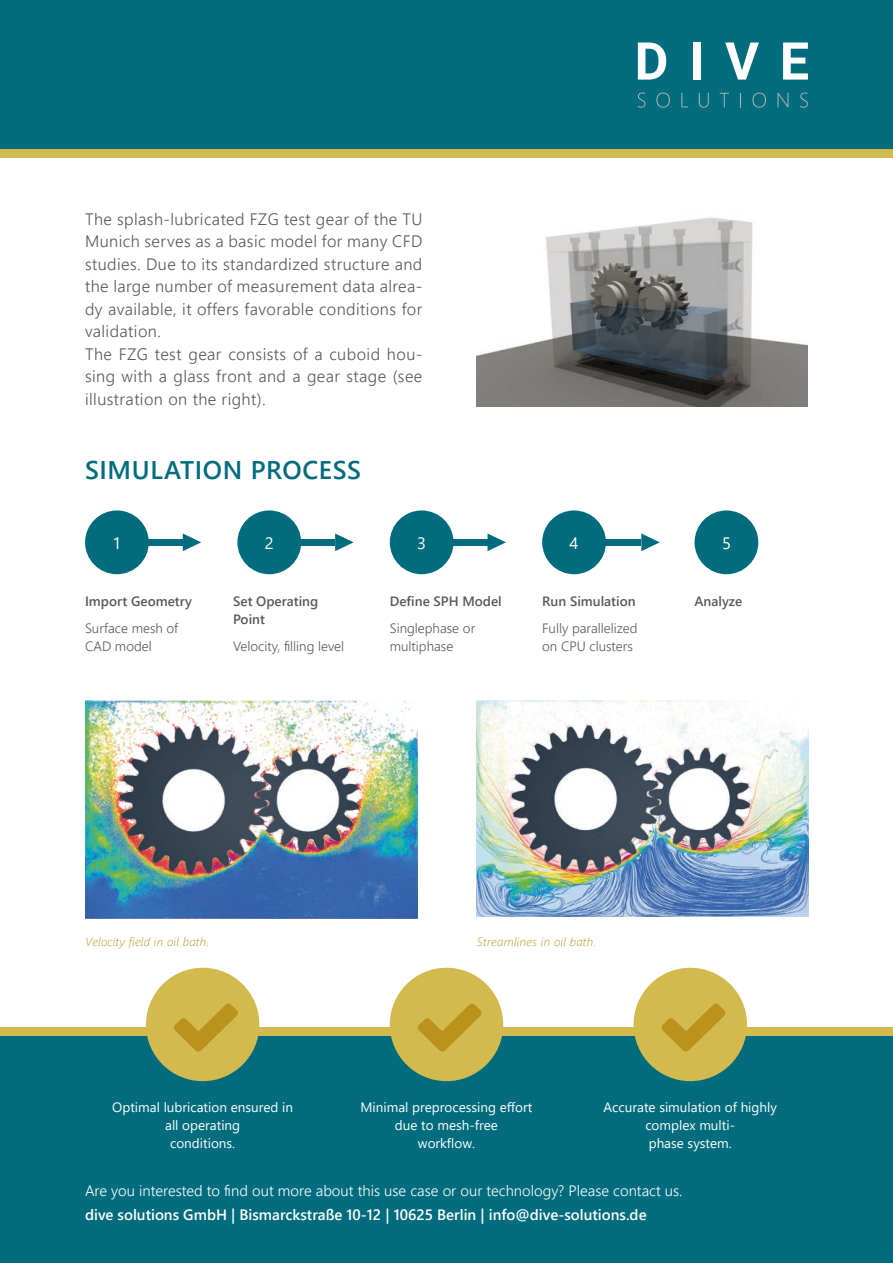
<style>
.page{position:relative;width:893px;height:1263px;background:#fff}
.page>*{position:absolute;margin:0;border:0;box-sizing:border-box;transform-origin:0 0}
.t1{font:600 25.5px "Segoe UI";letter-spacing:.025em;color:#006c7d}
.t2{font:300 16.5px/22.5px "Segoe UI";letter-spacing:.025em;color:#575756}
.t3{font:16.5px "Segoe UI";color:#fff}
.t4{font:300 15px "Segoe UI";color:#fff}
.t5{font:600 15px "Segoe UI";color:#fff}
.t6{font:13.5px/18px "Segoe UI";color:#fff;text-align:center}
.t7{font:300 13.5px/18px "Segoe UI";color:#595957}
.t8{font:600 13.5px/18px "Segoe UI";color:#595957}
.t9{font:italic 300 12px "Segoe UI";letter-spacing:.025em;color:#bc921e}
</style>
<div class="page">
<div style="left:117px;top:539px;width:66px;height:7px;background:#006c7d"></div>
<div style="left:269px;top:539px;width:66px;height:7px;background:#006c7d"></div>
<div style="left:422px;top:539px;width:65px;height:7px;background:#006c7d"></div>
<div style="left:575px;top:539px;width:66px;height:7px;background:#006c7d"></div>
<svg style="left:183px;top:533px;width:18px;height:18px"></svg>
<svg style="left:335px;top:533px;width:19px;height:18px"></svg>
<svg style="left:487px;top:533px;width:19px;height:18px"></svg>
<svg style="left:641px;top:533px;width:19px;height:18px"></svg>
<div style="left:0;top:0;width:893px;height:157px;background:#006c7d"></div>
<div style="left:0;top:149px;width:893px;height:8px;background:#d2ba4e"></div>
<svg style="left:638px;top:43px;width:28px;height:37px"></svg>
<div style="left:693px;top:43px;width:7px;height:37px;background:#fff"></div>
<svg style="left:725px;top:43px;width:34px;height:37px"></svg>
<svg style="left:783px;top:43px;width:25px;height:37px"></svg>
<svg style="left:638px;top:93px;width:7px;height:15px"></svg>
<svg style="left:656px;top:93px;width:14px;height:15px"></svg>
<svg style="left:681px;top:93px;width:7px;height:14px"></svg>
<svg style="left:699px;top:93px;width:10px;height:15px"></svg>
<svg style="left:720px;top:93px;width:9px;height:14px"></svg>
<svg style="left:740px;top:93px;width:1px;height:14px"></svg>
<svg style="left:752px;top:93px;width:14px;height:15px"></svg>
<svg style="left:777px;top:93px;width:11px;height:14px"></svg>
<svg style="left:800px;top:93px;width:8px;height:15px"></svg>
<div style="left:0;top:1032px;width:893px;height:231px;background:#006c7d"></div>
<div style="left:0;top:1027px;width:893px;height:9px;background:#d2ba4e"></div>
<div style="left:146px;top:968px;width:113px;height:113px;background:#d2ba4e;border-radius:50%"></div>
<div style="left:85px;top:510px;width:64px;height:64px;background:#006c7d;border-radius:50%"></div>
<div style="left:237px;top:510px;width:64px;height:64px;background:#006c7d;border-radius:50%"></div>
<div style="left:390px;top:510px;width:64px;height:64px;background:#006c7d;border-radius:50%"></div>
<div style="left:542px;top:510px;width:64px;height:64px;background:#006c7d;border-radius:50%"></div>
<div style="left:694px;top:510px;width:64px;height:64px;background:#006c7d;border-radius:50%"></div>
<svg style="left:174px;top:1004px;width:64px;height:47px"></svg>
<div style="left:634px;top:968px;width:113px;height:113px;background:#d2ba4e;border-radius:50%"></div>
<div style="left:390px;top:968px;width:113px;height:113px;background:#d2ba4e;border-radius:50%"></div>
<svg style="left:418px;top:1004px;width:64px;height:47px"></svg>
<svg style="left:661px;top:1004px;width:64px;height:47px"></svg>
<img style="left:477px;top:217px;width:331px;height:190px">
<img style="left:85px;top:701px;width:333px;height:217px">
<img style="left:476px;top:701px;width:333px;height:216px">
<p class="t2" style="left:85px;top:206px;width:339px">The splash-lubricated FZG test gear of the TU Munich serves as a basic model for many CFD studies. Due to its standardized structure and the large number of measurement data alrea&shy;dy available, it offers favorable conditions for validation.<br>The FZG test gear consists of a cuboid hou&shy;sing with a glass front and a gear stage (see illustration on the right).</p>
<h1 class="t1" style="left:85px;top:445px;width:278px">SIMULATION PROCESS</h1>
<p class="t3" style="left:112px;top:527px;width:10px">1</p>
<p class="t3" style="left:265px;top:527px;width:10px">2</p>
<p class="t3" style="left:417px;top:527px;width:10px">3</p>
<p class="t3" style="left:570px;top:527px;width:10px">4</p>
<p class="t3" style="left:722px;top:527px;width:10px">5</p>
<p class="t8" style="left:85px;top:591px;width:109px">Import Geometry</p>
<p class="t7" style="left:85px;top:617px;width:95px">Surface mesh of<br>CAD model</p>
<p class="t8" style="left:233px;top:591px;width:87px">Set Operating<br>Point</p>
<p class="t7" style="left:233px;top:635px;width:113px">Velocity, filling level</p>
<p class="t8" style="left:390px;top:591px;width:114px">Define SPH Model</p>
<p class="t7" style="left:390px;top:617px;width:87px">Singlephase or multiphase</p>
<p class="t8" style="left:542px;top:591px;width:95px">Run Simulation</p>
<p class="t7" style="left:542px;top:617px;width:97px">Fully parallelized on CPU clusters</p>
<p class="t8" style="left:694px;top:591px;width:49px">Analyze</p>
<p class="t9" style="left:85px;top:931px;width:126px">Velocity field in oil bath.</p>
<p class="t9" style="left:477px;top:931px;width:121px">Streamlines in oil bath.</p>
<p class="t6" style="left:112px;top:1097px;width:182px">Optimal lubrication ensured in all operating<br>conditions.</p>
<p class="t6" style="left:360px;top:1097px;width:173px">Minimal preprocessing effort due to mesh-free<br>workflow.</p>
<p class="t6" style="left:604px;top:1097px;width:175px">Accurate simulation of highly complex multi-<br>phase system.</p>
<p class="t4" style="left:85px;top:1177px;width:599px">Are you interested to find out more about this use case or our technology? Please contact us.</p>
<p class="t5" style="left:85px;top:1201px;width:563px">dive solutions GmbH | Bismarckstraße 10-12 | 10625 Berlin | info@dive-solutions.de</p>
</div>
